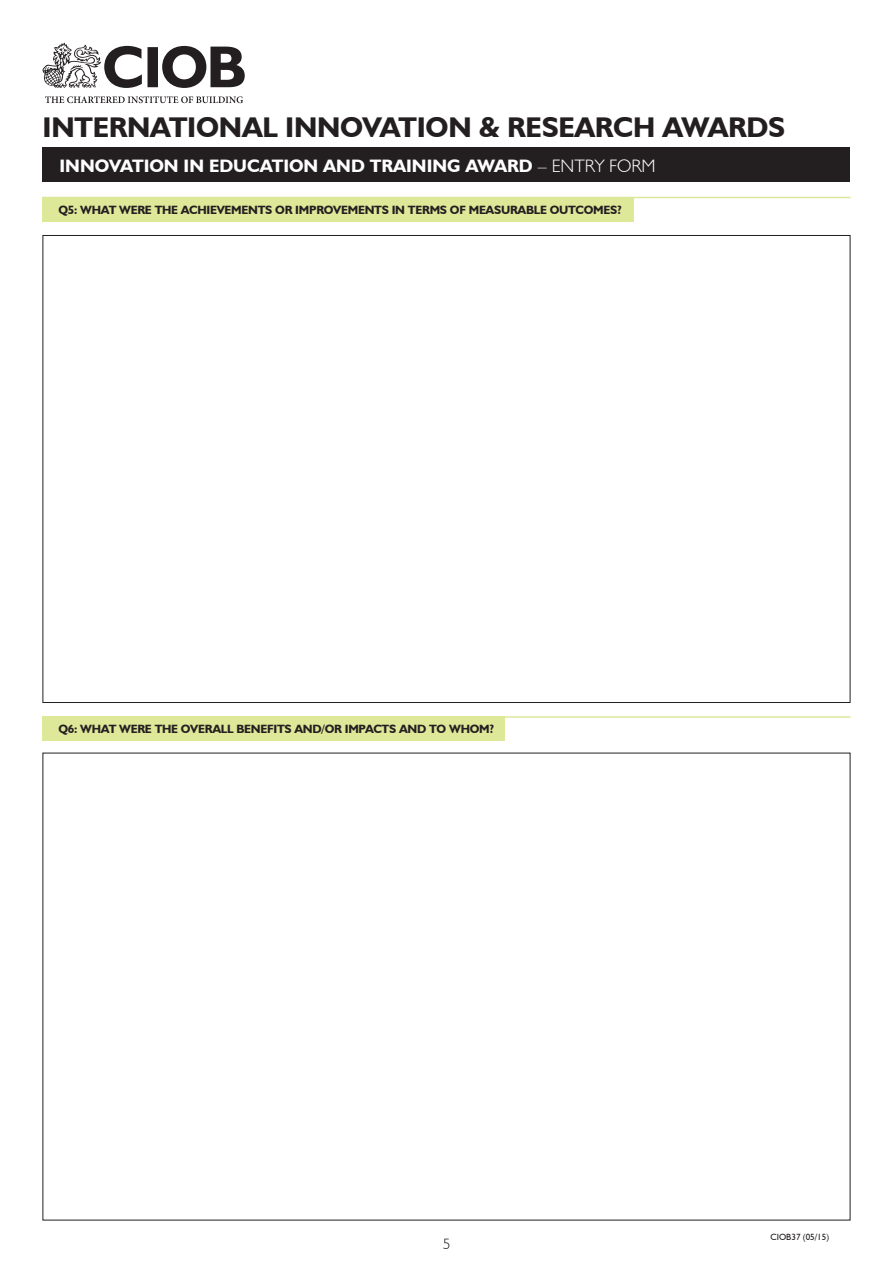
<style>
.page{position:relative;width:893px;height:1263px;background:#fff}
.page>*{position:absolute;margin:0;border:0;box-sizing:border-box;transform-origin:0 0}
.t1{font:700 28.5px "Humanist 521 BT";letter-spacing:-.01em;color:#231f20}
.t2{font:700 18px "Humanist 521 BT";color:#fff}
.t3{font:300 15px "Humanist 521 BT";color:#231f20}
.t4{font:700 12px "Humanist 521 BT";letter-spacing:-.02em;color:#231f20}
.t5{font:9px "Humanist 521 BT";color:#231f20}
.s1{font-weight:300}
</style>
<div class="page">
<div style="left:43px;top:148px;width:807px;height:34px;background:#231f20"></div>
<svg style="left:43px;top:43px;width:202px;height:60px"></svg>
<div style="left:43px;top:197px;width:591px;height:25px;background:#dee899"></div>
<div style="left:43px;top:716px;width:462px;height:25px;background:#dee899"></div>
<hr style="left:43px;top:716px;width:807px;height:2px;background:#dee899">
<hr style="left:43px;top:197px;width:807px;height:1px;background:#dee899">
<h1 class="t1" style="left:43px;top:109px;width:744px">INTERNATIONAL INNOVATION &amp; RESEARCH AWARDS</h1>
<h2 class="t2" style="left:60px;top:154px;width:598px">INNOVATION IN EDUCATION AND TRAINING AWARD <span class="s1">– ENTRY FORM</span></h2>
<p class="t4" style="left:58px;top:202px;width:565px">Q5: WHAT WERE THE ACHIEVEMENTS OR IMPROVEMENTS IN TERMS OF MEASURABLE OUTCOMES?</p>
<p class="t4" style="left:58px;top:722px;width:437px">Q6: WHAT WERE THE OVERALL BENEFITS AND/OR IMPACTS AND TO WHOM?</p>
<p class="t3" style="left:443px;top:1234px;width:9px">5</p>
<p class="t5" style="left:770px;top:1231px;width:60px">CIOB37 (05/15)</p>
</div>
